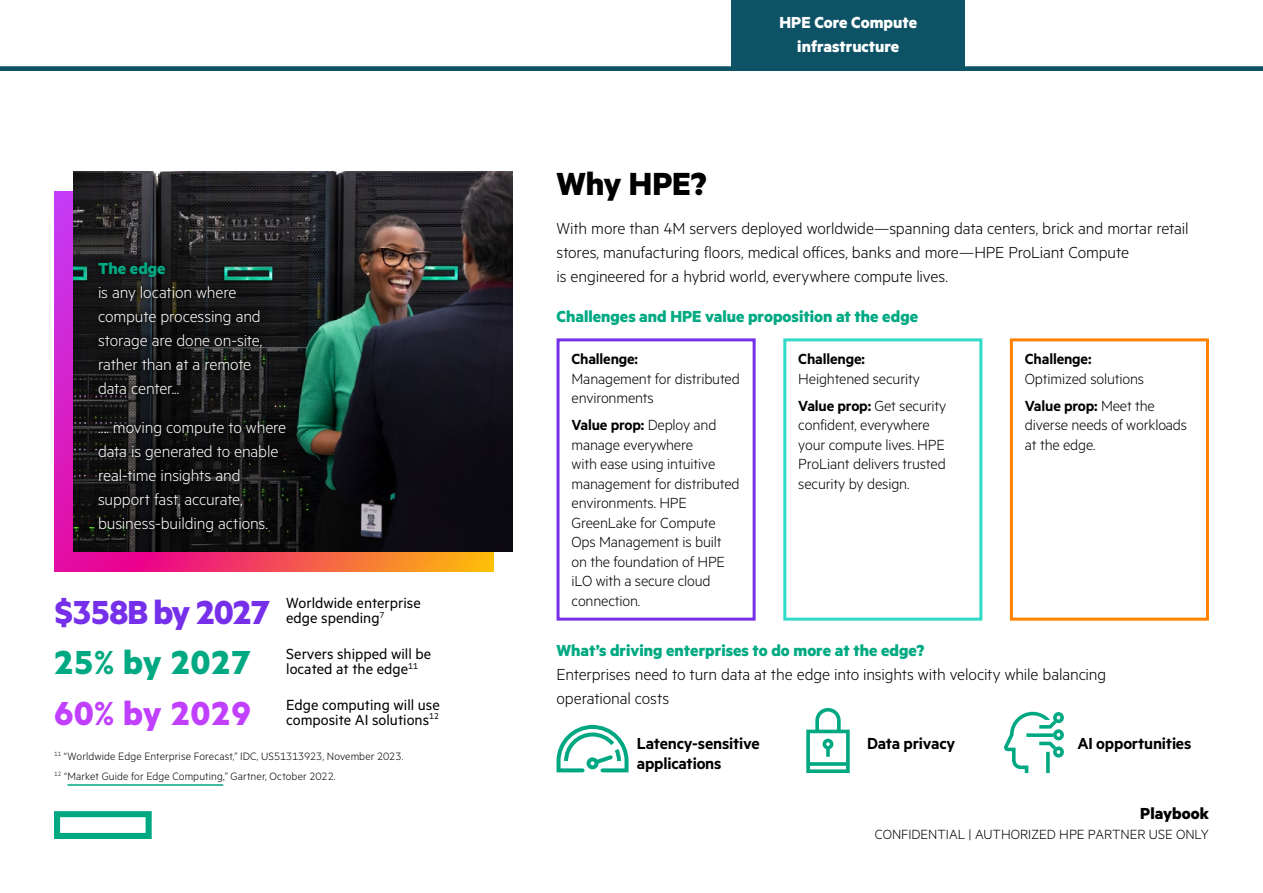
<style>
.page{position:relative;width:1263px;height:893px;background:#fff}
.page>*{position:absolute;margin:0;border:0;box-sizing:border-box;transform-origin:0 0}
.Paragraph_Style_1{font:700 37.5px "Metric HPE";letter-spacing:-.03em;color:#7630ea}
.Paragraph_Style_1-2{font:700 37.5px "Metric HPE";letter-spacing:.02em;color:#01a982}
.Paragraph_Style_1-3{font:700 37.5px "Metric HPE";letter-spacing:.02em;color:#c140ff}
.Body_subheadline_MetricHPE_Bold_24_28_pt{font:700 36px "Metric HPE";letter-spacing:-.01em;color:#000}
.Body_text_MetricHPE_Light_12_16pt{font:300 18px/24px "Metric HPE";letter-spacing:-.01em;color:#000}
.Body_subheadline_MetricHPE_Bold_14_15_pt{font:300 18px/24px "Metric HPE";letter-spacing:-.01em;color:#fff}
.Body_header_MetricHPE_Medium_12_16{font:700 18px "Metric HPE";color:#01a982}
.t1{font:600 18px/19.5px "Metric HPE";letter-spacing:-.01em;color:#000}
.t2{font:700 18px/24px "Metric HPE";color:#fff;text-align:center}
.t3{font:700 18px "Metric HPE";color:#000}
.Body_header_MetricHPE_Bold_12_16pt{font:700 18px "Metric HPE";color:#01a982}
.t4{font:300 16.5px/19.5px "Metric HPE";letter-spacing:-.01em;color:#000}
.Paragraph_Style_1-4{font:16.5px/15px "Metric HPE";color:#000}
.t5{font:300 15px "Metric HPE";color:#000}
.Footnote_MetricHPE_Regular_8_8_75_pt{font:300 12px "Metric HPE";letter-spacing:.01em;color:#000}
.s1{font-weight:600}
</style>
<div class="page">
<div style="left:732px;top:0;width:233px;height:68px;background:#0d5265"></div>
<div style="left:0;top:66px;width:1263px;height:5px;background:#0d5265"></div>
<svg style="left:54px;top:811px;width:98px;height:28px"></svg>
<div style="left:556px;top:338px;width:200px;height:283px;border:3px solid #7630ea"></div>
<div style="left:783px;top:338px;width:199px;height:283px;border:3px solid #32dac8"></div>
<div style="left:1010px;top:338px;width:199px;height:283px;border:3px solid #ff8300"></div>
<svg style="left:556px;top:725px;width:72px;height:47px"></svg>
<svg style="left:806px;top:708px;width:44px;height:65px"></svg>
<svg style="left:1004px;top:712px;width:60px;height:61px"></svg>
<svg style="left:54px;top:191px;width:439px;height:380px;background:#e33b8e"></svg>
<img style="left:73px;top:172px;width:440px;height:380px">
<div style="left:89px;top:252px;width:206px;height:288px;background:#000;opacity:.75"></div>
<hr style="left:67px;top:784px;width:156px;height:2px;background:#01a982">
<p class="Body_header_MetricHPE_Bold_12_16pt" style="left:98px;top:257px;width:69px">The edge</p>
<p class="Body_subheadline_MetricHPE_Bold_14_15_pt" style="left:98px;top:279px;width:166px">is any location where compute processing and storage are done on-site, rather than at a remote data center...</p>
<p class="Body_subheadline_MetricHPE_Bold_14_15_pt" style="left:98px;top:414px;width:190px">…. moving compute to where data is generated to enable real-time insights and support fast, accurate, business-building actions.</p>
<p class="Paragraph_Style_1" style="left:54px;top:589px;width:218px">$358B by 2027</p>
<p class="Paragraph_Style_1-2" style="left:54px;top:640px;width:198px">25% by 2027</p>
<p class="Paragraph_Style_1-3" style="left:54px;top:690px;width:198px">60% by 2029</p>
<p class="Paragraph_Style_1-4" style="left:286px;top:595px;width:136px">Worldwide enterprise edge spending<sup>7</sup></p>
<p class="Paragraph_Style_1-4" style="left:286px;top:646px;width:146px">Servers shipped will be located at the edge<sup>11</sup></p>
<p class="Paragraph_Style_1-4" style="left:286px;top:696px;width:155px">Edge computing will use composite AI solutions<sup>12</sup></p>
<p class="Footnote_MetricHPE_Regular_8_8_75_pt" style="left:54px;top:749px;width:351px"><sup>11</sup> “Worldwide Edge Enterprise Forecast,” IDC, US51313923, November 2023.</p>
<p class="Footnote_MetricHPE_Regular_8_8_75_pt" style="left:54px;top:770px;width:283px"><sup>12</sup> “Market Guide for Edge Computing,” Gartner, October 2022.</p>
<p class="t2" style="left:779px;top:10px;width:139px">HPE Core Compute infrastructure</p>
<p class="Body_subheadline_MetricHPE_Bold_24_28_pt" style="left:556px;top:162px;width:152px">Why HPE?</p>
<p class="Body_text_MetricHPE_Light_12_16pt" style="left:556px;top:216px;width:634px">With more than 4M servers deployed worldwide—spanning data centers, brick and mortar retail stores, manufacturing floors, medical offices, banks and more—HPE ProLiant Compute<br>is engineered for a hybrid world, everywhere compute lives.</p>
<p class="Body_header_MetricHPE_Medium_12_16" style="left:556px;top:306px;width:363px">Challenges and HPE value proposition at the edge</p>
<p class="t4" style="left:571px;top:348px;width:170px"><span class="s1">Challenge:<br></span>Management for distributed environments</p>
<p class="t4" style="left:571px;top:414px;width:170px"><span class="s1">Value prop:</span> Deploy and manage everywhere<br>with ease using intuitive management for distributed environments. HPE<br>GreenLake for Compute<br>Ops Management is built on the foundation of HPE iLO with a secure cloud connection.</p>
<p class="t4" style="left:798px;top:348px;width:123px"><span class="s1">Challenge:<br></span>Heightened security</p>
<p class="t4" style="left:798px;top:395px;width:150px"><span class="s1">Value prop:</span> Get security confident, everywhere your compute lives. HPE<br>ProLiant delivers trusted security by design.</p>
<p class="t4" style="left:1025px;top:348px;width:121px"><span class="s1">Challenge:<br></span>Optimized solutions</p>
<p class="t4" style="left:1025px;top:395px;width:164px"><span class="s1">Value prop:</span> Meet the diverse needs of workloads at the edge.</p>
<p class="Body_header_MetricHPE_Medium_12_16" style="left:556px;top:640px;width:369px">What’s driving enterprises to do more at the edge?</p>
<p class="Body_text_MetricHPE_Light_12_16pt" style="left:556px;top:662px;width:551px">Enterprises need to turn data at the edge into insights with velocity while balancing operational costs</p>
<p class="t1" style="left:637px;top:733px;width:124px">Latency-sensitive applications</p>
<p class="t1" style="left:867px;top:733px;width:90px">Data privacy</p>
<p class="t1" style="left:1077px;top:733px;width:116px">AI opportunities</p>
<p class="t3" style="left:1140px;top:803px;width:70px">Playbook</p>
<p class="t5" style="left:875px;top:826px;width:336px">CONFIDENTIAL | AUTHORIZED HPE PARTNER USE ONLY</p>
</div>
